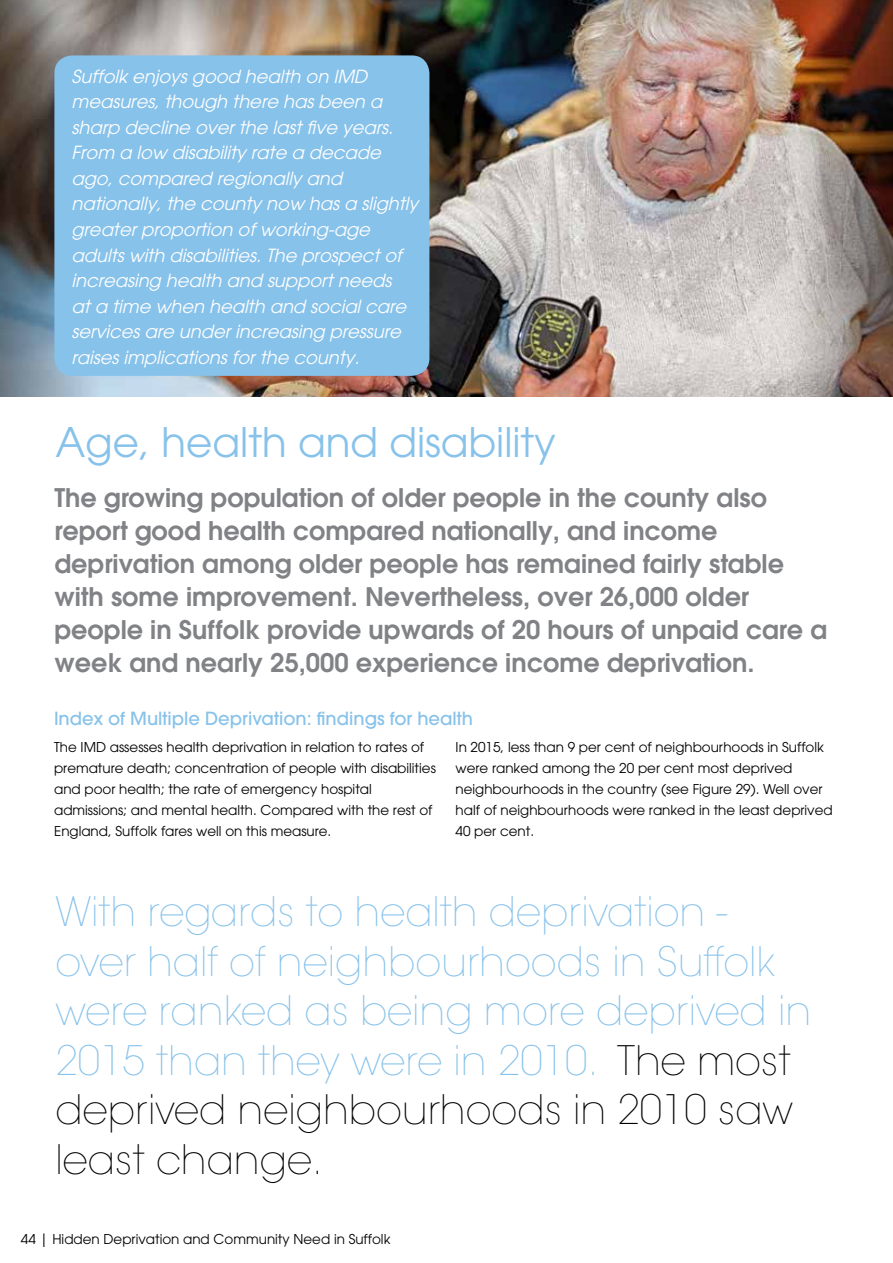
<style>
.page{position:relative;width:893px;height:1263px;background:#fff}
.page>*{position:absolute;margin:0;border:0;box-sizing:border-box;transform-origin:0 0}
.t1{font:40.5px "Avant Garde LT";color:#87c2ea}
.t2{font:200 40.35px/49.5px "Avant Garde LT";color:#87c2ea}
.t3{font:600 25.5px/33px "Avant Garde LT";color:#808285}
.t4{font:italic 18px/25.5px "Avant Garde LT";color:#fff}
.t5{font:500 18px "Avant Garde LT";color:#87c2ea}
.t6{font:13.5px/21px "Avant Garde LT";color:#000}
.s1{color:#000}
</style>
<div class="page">
<img style="left:0;top:0;width:893px;height:396px">
<div style="left:54px;top:55px;width:375px;height:321px;background:#87c2ea;border-radius:18px"></div>
<p class="t4" style="left:72px;top:64px;width:348px">Suffolk enjoys good health on IMD measures, though there has been a sharp decline over the last five years.<br>From a low disability rate a decade ago, compared regionally and nationally, the county now has a slightly greater proportion of working-age adults with disabilities. The prospect of increasing health and support needs<br>at a time when health and social care services are under increasing pressure raises implications for the county.</p>
<h1 class="t1" style="left:56px;top:418px;width:502px">Age, health and disability</h1>
<p class="t3" style="left:54px;top:480px;width:774px">The growing population of older people in the county also report good health compared nationally, and income deprivation among older people has remained fairly stable with some improvement. Nevertheless, over 26,000 older people in Suffolk provide upwards of 20 hours of unpaid care a week and nearly 25,000 experience income deprivation.</p>
<h3 class="t5" style="left:54px;top:707px;width:421px">Index of Multiple Deprivation: findings for health</h3>
<p class="t6" style="left:54px;top:737px;width:383px">The IMD assesses health deprivation in relation to rates of premature death; concentration of people with disabilities and poor health; the rate of emergency hospital admissions; and mental health. Compared with the rest of England, Suffolk fares well on this measure.</p>
<p class="t6" style="left:456px;top:737px;width:379px">In 2015, less than 9 per cent of neighbourhoods in Suffolk were ranked among the 20 per cent most deprived neighbourhoods in the country (see Figure 29). Well over half of neighbourhoods were ranked in the least deprived 40 per cent.</p>
<h2 class="t2" style="left:56px;top:888px;width:757px">With regards to health deprivation - over half of neighbourhoods in Suffolk were ranked as being more deprived in 2015 than they were in 2010. <span class="s1">The most deprived neighbourhoods in 2010 saw least change.</span></h2>
<p class="t6" style="left:21px;top:1229px;width:371px">44 | Hidden Deprivation and Community Need in Suffolk</p>
</div>
